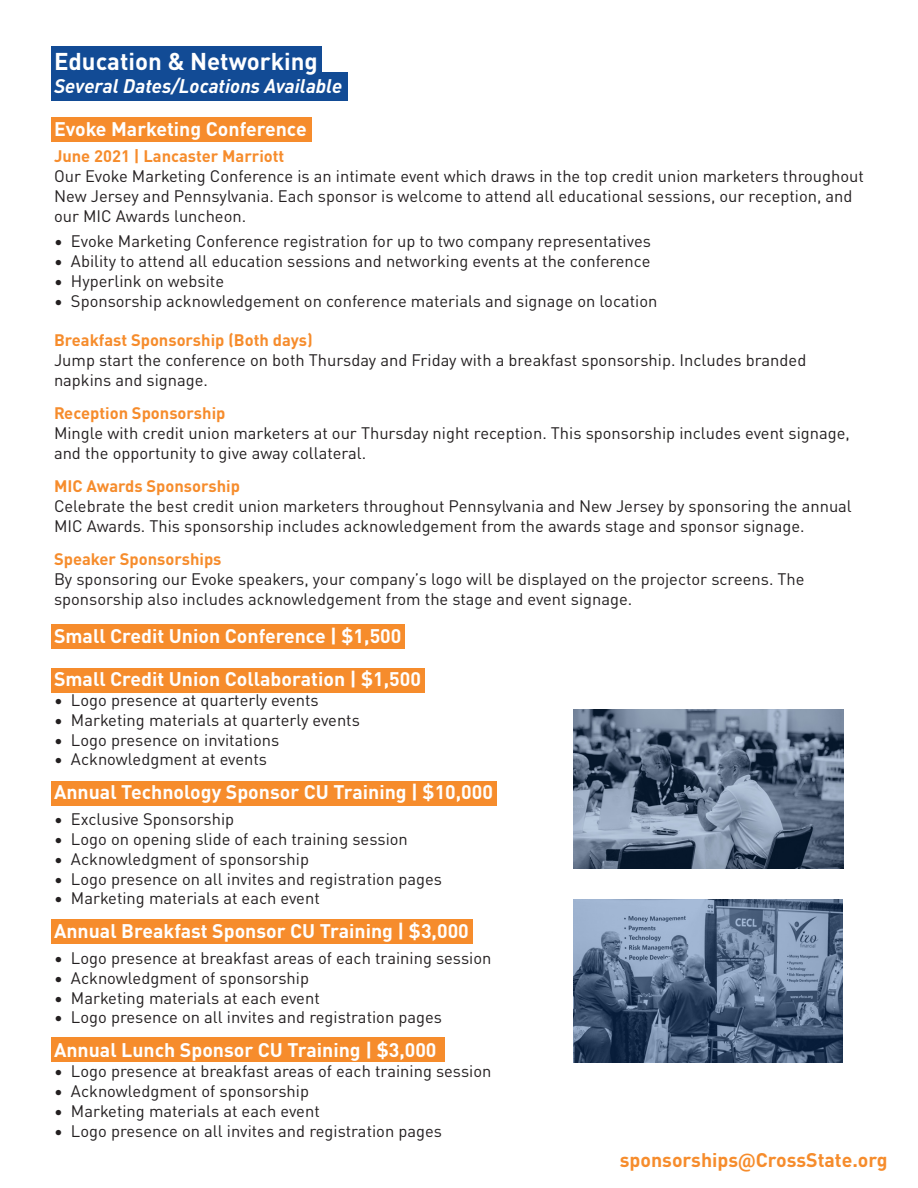
<style>
.page{position:relative;width:918px;height:1188px;background:#fff}
.page>*{position:absolute;margin:0;border:0;box-sizing:border-box;transform-origin:0 0}
.t1{font:700 24px "DINOT";color:#fff}
.t2{font:700 19.5px "DINOT";color:#fff}
.t3{font:italic 700 19.5px "DINOT";color:#fff}
.t4{font:700 19.5px "DINOT";color:#f68c2c}
.t5{font:16.5px/19.8px "DINOT";color:#231f20}
.t6{font:700 16.5px "DINOT";color:#f68c2c}
.s1{font-family:"Roboto"}
</style>
<div class="page">
<div style="left:51px;top:117px;width:260px;height:25px;background:#f68c2c"></div>
<div style="left:51px;top:624px;width:354px;height:25px;background:#f68c2c"></div>
<div style="left:51px;top:668px;width:374px;height:25px;background:#f68c2c"></div>
<div style="left:51px;top:781px;width:446px;height:25px;background:#f68c2c"></div>
<div style="left:51px;top:1037px;width:394px;height:25px;background:#f68c2c"></div>
<div style="left:51px;top:920px;width:421px;height:24px;background:#f68c2c"></div>
<div style="left:51px;top:46px;width:271px;height:28px;background:#124b95"></div>
<div style="left:51px;top:73px;width:297px;height:28px;background:#124b95"></div>
<img style="left:573px;top:709px;width:271px;height:159px">
<img style="left:573px;top:899px;width:269px;height:163px">
<p class="t1" style="left:54px;top:42px;width:265px">Education &amp; Networking</p>
<p class="t3" style="left:54px;top:71px;width:290px">Several Dates/Locations Available</p>
<p class="t2" style="left:54px;top:114px;width:330px">Evoke Marketing Conference | $1,000</p>
<p class="t6" style="left:54px;top:143px;width:232px">June 2021 | Lancaster Marriott</p>
<p class="t5" style="left:54px;top:165px;width:811px">Our Evoke Marketing Conference is an intimate event which draws in the top credit union marketers throughout<br>New Jersey and Pennsylvania. Each sponsor is welcome to attend all educational sessions, our reception, and our MIC Awards luncheon.</p>
<p class="t5" style="left:54px;top:230px;width:598px">• Evoke Marketing Conference registration for up to two company representatives</p>
<p class="t5" style="left:54px;top:250px;width:598px">• Ability to attend all education sessions and networking events at the conference</p>
<p class="t5" style="left:54px;top:270px;width:172px">• Hyperlink on website</p>
<p class="t5" style="left:54px;top:289px;width:605px">• Sponsorship acknowledgement on conference materials and signage on location</p>
<p class="t6" style="left:54px;top:327px;width:260px">Breakfast Sponsorship (Both days)</p>
<p class="t5" style="left:54px;top:349px;width:754px">Jump start the conference on both Thursday and Friday with a breakfast sponsorship. Includes branded napkins and signage.</p>
<p class="t6" style="left:54px;top:400px;width:173px">Reception Sponsorship</p>
<p class="t5" style="left:54px;top:422px;width:797px">Mingle with credit union marketers at our Thursday night reception. This sponsorship includes event signage, and the opportunity to give away collateral.</p>
<p class="t6" style="left:54px;top:473px;width:188px">MIC Awards Sponsorship</p>
<p class="t5" style="left:54px;top:495px;width:799px">Celebrate the best credit union marketers throughout Pennsylvania and New Jersey by sponsoring the annual<br>MIC Awards. This sponsorship includes acknowledgement from the awards stage and sponsor signage.</p>
<p class="t6" style="left:54px;top:546px;width:169px">Speaker Sponsorships</p>
<p class="t5" style="left:54px;top:568px;width:752px">By sponsoring our Evoke speakers, your company’s logo will be displayed on the projector screens. The sponsorship also includes acknowledgement from the stage and event signage.</p>
<p class="t2" style="left:54px;top:621px;width:349px">Small Credit Union Conference | $1,500</p>
<p class="t2" style="left:54px;top:664px;width:368px">Small Credit Union Collaboration | $1,500</p>
<p class="t5" style="left:54px;top:689px;width:266px">• Logo presence at quarterly events</p>
<p class="t5" style="left:54px;top:709px;width:307px">• Marketing materials at quarterly events</p>
<p class="t5" style="left:54px;top:728px;width:227px">• Logo presence on invitations</p>
<p class="t5" style="left:54px;top:748px;width:215px">• Acknowledgment at events</p>
<p class="t2" style="left:54px;top:777px;width:441px">Annual Technology Sponsor CU Training | $10,000</p>
<p class="t5" style="left:54px;top:808px;width:182px">• Exclusive Sponsorship</p>
<p class="t5" style="left:54px;top:828px;width:355px">• Logo on opening slide of each training session</p>
<p class="t5" style="left:54px;top:847px;width:257px">• Acknowledgment of sponsorship</p>
<p class="t5" style="left:54px;top:867px;width:390px">• Logo presence on all invites and registration pages</p>
<p class="t5" style="left:54px;top:887px;width:267px">• Marketing materials at each event</p>
<p class="t2" style="left:54px;top:916px;width:416px">Annual Breakfast Sponsor CU Training | $3,000</p>
<p class="t5" style="left:54px;top:947px;width:439px">• Logo presence at breakfast areas of each training session</p>
<p class="t5" style="left:54px;top:967px;width:257px">• Acknowledgment of sponsorship</p>
<p class="t5" style="left:54px;top:986px;width:267px">• Marketing materials at each event</p>
<p class="t5" style="left:54px;top:1006px;width:390px">• Logo presence on all invites and registration pages</p>
<p class="t2" style="left:54px;top:1035px;width:384px">Annual Lunch Sponsor CU Training | $3,000</p>
<p class="t5" style="left:54px;top:1060px;width:439px">• Logo presence at breakfast areas of each training session</p>
<p class="t5" style="left:54px;top:1080px;width:257px">• Acknowledgment of sponsorship</p>
<p class="t5" style="left:54px;top:1099px;width:267px">• Marketing materials at each event</p>
<p class="t5" style="left:54px;top:1119px;width:390px">• Logo presence on all invites and registration pages</p>
<p class="t4" style="left:620px;top:1145px;width:269px">sponsorships<span class="s1">@</span>CrossState.org</p>
</div>
